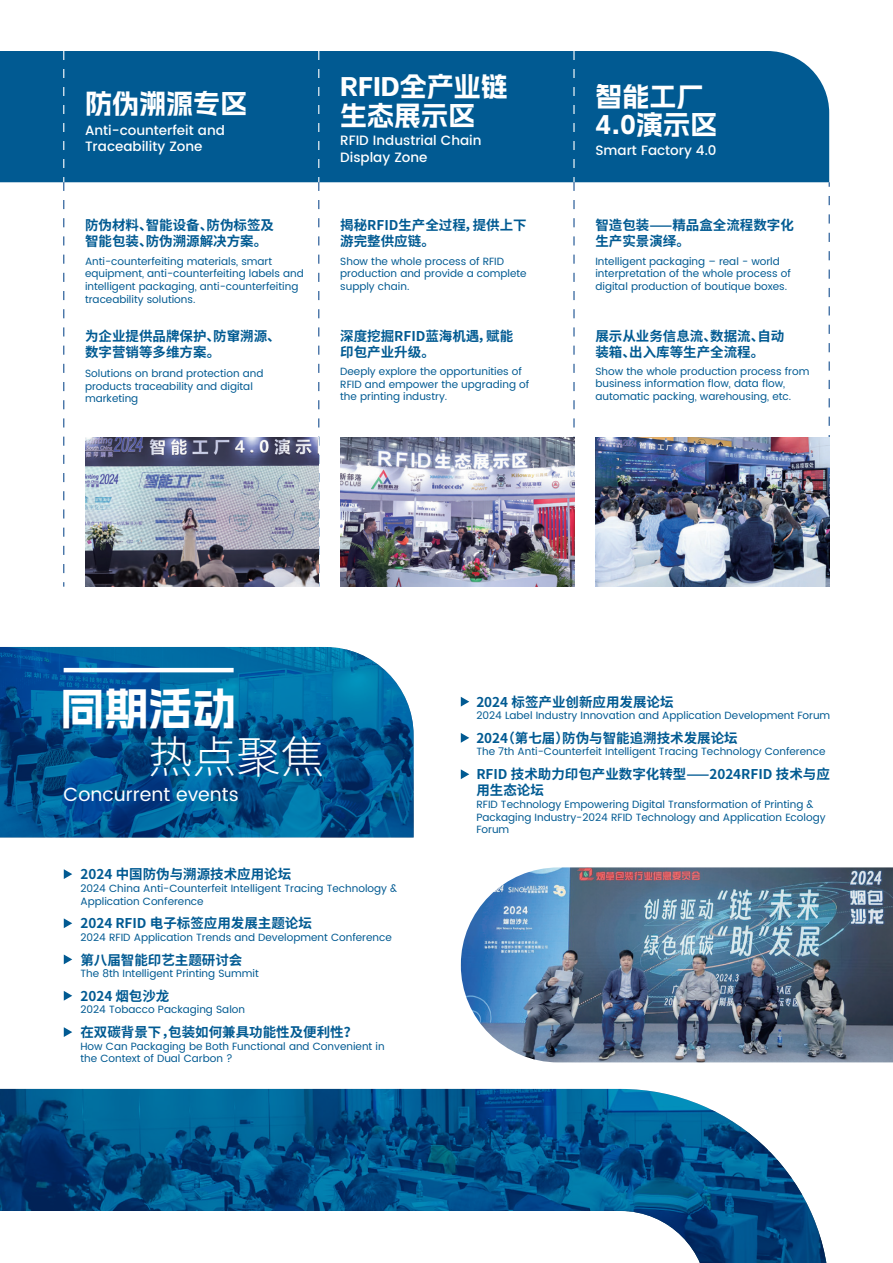
<style>
.page{position:relative;width:893px;height:1263px;background:#fff}
.page>*{position:absolute;margin:0;border:0;box-sizing:border-box;transform-origin:0 0}
.t1{font:700 43.95px "Alimama Shu Hei Ti";color:#fff}
.t2{font:300 43.95px "Source Han Sans CN";color:#fff}
.t3{font:700 27px/28.5px "Alimama Shu Hei Ti";color:#fff}
.t4{font:19.05px "Poppins";color:#fff}
.t5{font:700 13.5px/16.2px "Source Han Sans CN";color:#015a92}
.t6{font:500 13.5px/16.2px "Poppins";color:#fff}
.t7{font:10.5px/12.6px "Poppins";color:#015a92}
</style>
<div class="page">
<img style="left:0;top:647px;width:414px;height:190px">
<img style="left:461px;top:867px;width:432px;height:195px">
<hr style="left:64px;top:668px;width:170px;height:4px;background:#fff">
<svg style="left:461px;top:697px;width:8px;height:9px"></svg>
<svg style="left:461px;top:733px;width:8px;height:10px"></svg>
<svg style="left:461px;top:769px;width:8px;height:10px"></svg>
<svg style="left:64px;top:869px;width:8px;height:10px"></svg>
<svg style="left:64px;top:918px;width:8px;height:10px"></svg>
<svg style="left:64px;top:954px;width:8px;height:10px"></svg>
<svg style="left:64px;top:991px;width:8px;height:10px"></svg>
<svg style="left:64px;top:1027px;width:8px;height:10px"></svg>
<svg style="left:829px;top:196px;width:1px;height:391px"></svg>
<div style="left:0;top:51px;width:829px;height:131px;background:#015a92"></div>
<img style="left:340px;top:438px;width:233px;height:149px">
<img style="left:85px;top:438px;width:233px;height:149px">
<img style="left:595px;top:438px;width:234px;height:149px">
<svg style="left:318px;top:51px;width:1px;height:536px"></svg>
<svg style="left:573px;top:51px;width:2px;height:536px"></svg>
<svg style="left:63px;top:51px;width:1px;height:536px"></svg>
<img style="left:0;top:1089px;width:827px;height:174px">
<h2 class="t3" style="left:85px;top:91px;width:164px">防伪溯源专区</h2>
<p class="t6" style="left:85px;top:122px;width:141px">Anti-counterfeit and<br>Traceability Zone</p>
<p class="t5" style="left:85px;top:217px;width:190px">防伪材料、智能设备、防伪标签及智能包装、防伪溯源解决方案。</p>
<p class="t7" style="left:85px;top:255px;width:220px">Anti-counterfeiting materials, smart equipment, anti-counterfeiting labels and intelligent packaging, anti-counterfeiting traceability solutions.</p>
<p class="t5" style="left:85px;top:328px;width:197px">为企业提供品牌保护、防窜溯源、数字营销等多维方案。</p>
<p class="t7" style="left:85px;top:367px;width:180px">Solutions on brand protection and products traceability and digital marketing</p>
<h2 class="t3" style="left:340px;top:74px;width:169px">RFID全产业链生态展示区</h2>
<p class="t6" style="left:340px;top:133px;width:143px">RFID Industrial Chain<br>Display Zone</p>
<p class="t5" style="left:340px;top:217px;width:188px">揭秘RFID生产全过程，提供上下游完整供应链。</p>
<p class="t7" style="left:340px;top:255px;width:188px">Show the whole process of RFID production and provide a complete supply chain.</p>
<p class="t5" style="left:340px;top:328px;width:174px">深度挖掘RFID蓝海机遇，赋能印包产业升级。</p>
<p class="t7" style="left:340px;top:365px;width:191px">Deeply explore the opportunities of<br>RFID and empower the upgrading of the printing industry.</p>
<h2 class="t3" style="left:595px;top:83px;width:123px">智能工厂<br>4.0演示区</h2>
<p class="t6" style="left:595px;top:142px;width:123px">Smart Factory 4.0</p>
<p class="t5" style="left:595px;top:217px;width:200px">智造包装⸺精品盒全流程数字化生产实景演绎。</p>
<p class="t7" style="left:595px;top:255px;width:197px">Intelligent packaging – real - world interpretation of the whole process of digital production of boutique boxes.</p>
<p class="t5" style="left:595px;top:328px;width:190px">展示从业务信息流、数据流、自动装箱、出入库等生产全流程。</p>
<p class="t7" style="left:595px;top:365px;width:215px">Show the whole production process from business information flow, data flow, automatic packing, warehousing, etc.</p>
<h1 class="t1" style="left:61px;top:687px;width:177px">同期活动</h1>
<h1 class="t2" style="left:148px;top:732px;width:177px">热点聚焦</h1>
<h3 class="t4" style="left:64px;top:780px;width:177px">Concurrent events</h3>
<p class="t5" style="left:476px;top:694px;width:199px">2024 标签产业创新应用发展论坛</p>
<p class="t7" style="left:476px;top:709px;width:355px">2024 Label Industry Innovation and Application Development Forum</p>
<p class="t5" style="left:476px;top:730px;width:263px">2024（第七届）防伪与智能追溯技术发展论坛</p>
<p class="t7" style="left:476px;top:746px;width:351px">The 7th Anti-Counterfeit Intelligent Tracing Technology Conference</p>
<p class="t5" style="left:476px;top:766px;width:355px">RFID 技术助力印包产业数字化转型⸺2024RFID 技术与应用生态论坛</p>
<p class="t7" style="left:476px;top:798px;width:351px">RFID Technology Empowering Digital Transformation of Printing &amp;<br>Packaging Industry-2024 RFID Technology and Application Ecology<br>Forum</p>
<p class="t5" style="left:80px;top:866px;width:212px">2024 中国防伪与溯源技术应用论坛</p>
<p class="t7" style="left:80px;top:882px;width:318px">2024 China Anti-Counterfeit Intelligent Tracing Technology &amp;<br>Application Conference</p>
<p class="t5" style="left:80px;top:915px;width:233px">2024 RFID 电子标签应用发展主题论坛</p>
<p class="t7" style="left:80px;top:931px;width:313px">2024 RFID Application Trends and Development Conference</p>
<p class="t5" style="left:80px;top:952px;width:163px">第八届智能印艺主题研讨会</p>
<p class="t7" style="left:80px;top:967px;width:180px">The 8th Intelligent Printing Summit</p>
<p class="t5" style="left:80px;top:988px;width:90px">2024 烟包沙龙</p>
<p class="t7" style="left:80px;top:1004px;width:166px">2024 Tobacco Packaging Salon</p>
<p class="t5" style="left:80px;top:1024px;width:278px">在双碳背景下，包装如何兼具功能性及便利性？</p>
<p class="t7" style="left:80px;top:1040px;width:306px">How Can Packaging be Both Functional and Convenient in the Context of Dual Carbon ?</p>
</div>
